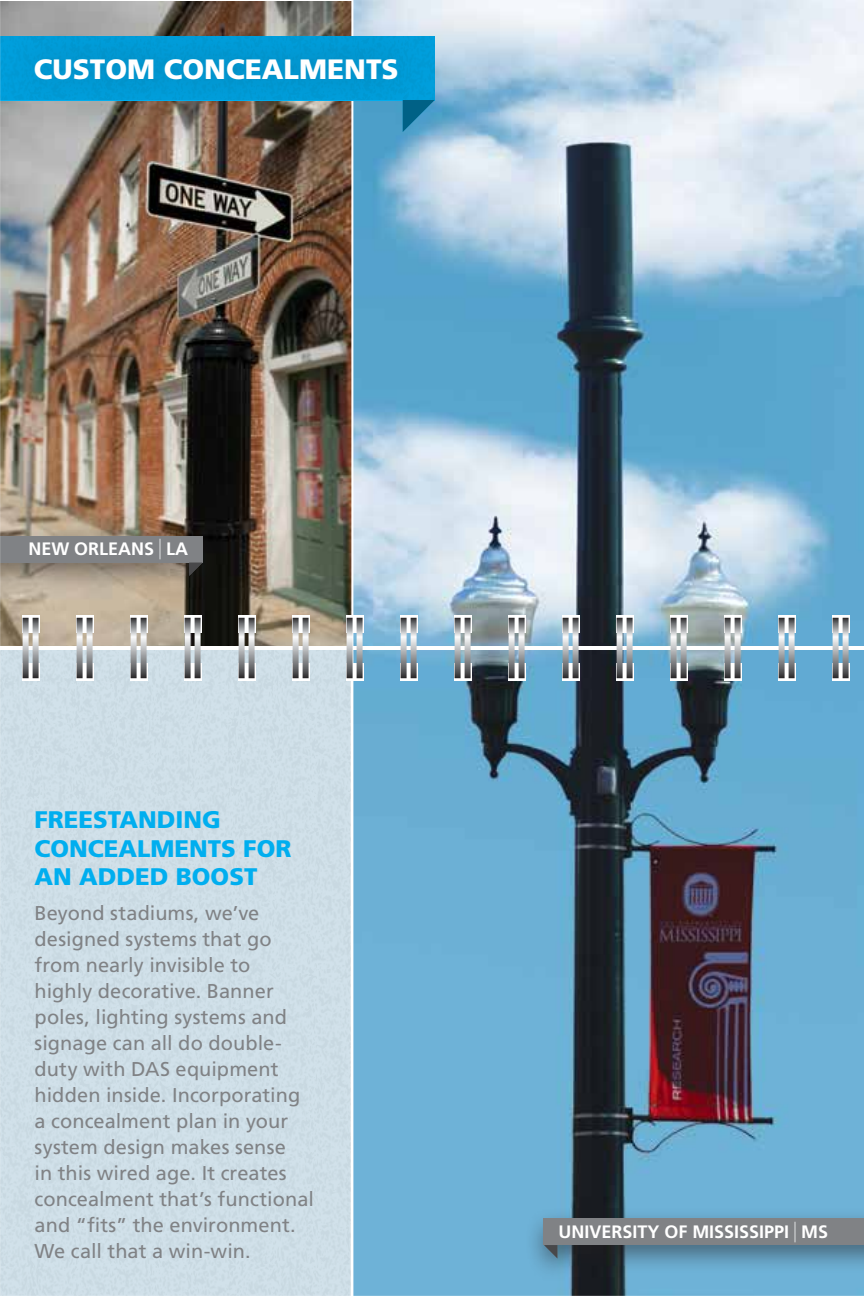
<style>
.page{position:relative;width:864px;height:1296px;background:#fff}
.page>*{position:absolute;margin:0;border:0;box-sizing:border-box;transform-origin:0 0}
.t1{font:900 28px "Frutiger";color:#fff}
.t2{font:900 24px/28.8px "Frutiger";color:#00aeef}
.t3{font:20px/26px "Frutiger";letter-spacing:.005em;color:#808285}
.t4{font:700 18px "Frutiger";color:#fff}
.s1{font-size:27px;color:#e2e3e4}
</style>
<div class="page">
<img style="left:0;top:0;width:864px;height:1296px">
<h1 class="t1" style="left:34px;top:52px;width:366px">CUSTOM CONCEALMENTS</h1>
<p class="t4" style="left:28px;top:539px;width:161px">NEW ORLEANS <span class="s1">|</span> LA</p>
<p class="t2" style="left:35px;top:805px;width:258px">FREESTANDING<br>CONCEALMENTS FOR<br>AN ADDED BOOST</p>
<p class="t3" style="left:35px;top:900px;width:281px">Beyond stadiums, we’ve designed systems that go from nearly invisible to<br>highly decorative. Banner poles, lighting systems and signage can all do double&shy;duty with DAS equipment hidden inside. Incorporating a concealment plan in your system design makes sense<br>in this wired age. It creates concealment that’s functional and “fits” the environment.<br>We call that a win-win.</p>
<p class="t4" style="left:558px;top:1221px;width:271px">UNIVERSITY OF MISSISSIPPI <span class="s1">|</span> MS</p>
</div>
